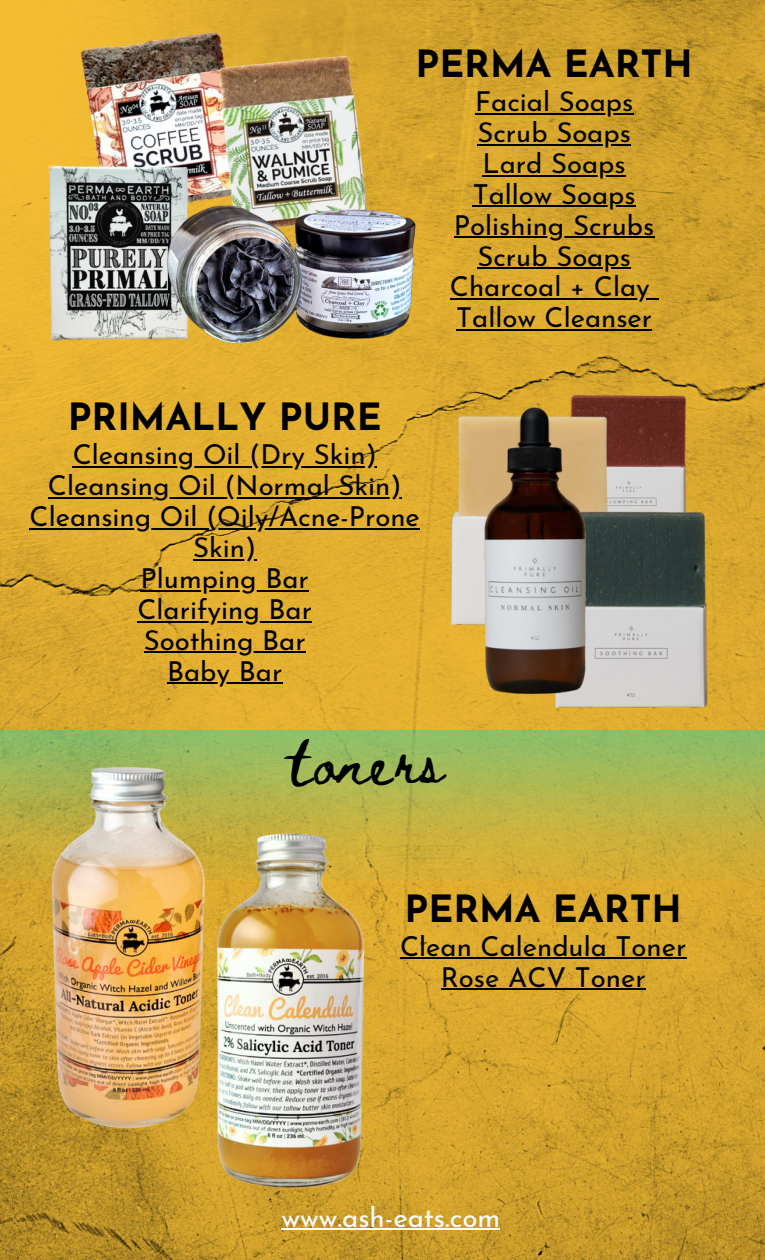
<style>
.page{position:relative;width:765px;height:1260px;background:#fff}
.page>*{position:absolute;margin:0;border:0;box-sizing:border-box;transform-origin:0 0}
.t1{font:42.75px "Beth Ellen";letter-spacing:.05em;color:#000}
.t2{font:700 37.5px "Josefin Sans";color:#000}
.t3{font:27.62px "Josefin Sans";color:#fff}
.t4{font:27.5px/31px "Josefin Sans";color:#000;text-align:center}
</style>
<div class="page">
<img style="left:0;top:0;width:765px;height:1260px">
<img style="left:0;top:730px;width:765px;height:150px">
<img style="left:35px;top:762px;width:181px;height:374px">
<img style="left:202px;top:823px;width:189px;height:382px">
<img style="left:564px;top:389px;width:128px;height:114px">
<img style="left:443px;top:409px;width:179px;height:222px">
<img style="left:548px;top:503px;width:167px;height:213px">
<img style="left:468px;top:399px;width:128px;height:306px">
<img style="left:69px;top:31px;width:180px;height:168px">
<img style="left:209px;top:54px;width:162px;height:145px">
<img style="left:39px;top:155px;width:154px;height:193px">
<img style="left:159px;top:199px;width:267px;height:149px">
<hr style="left:281px;top:1229px;width:219px;height:1px;background:#fff">
<hr style="left:475px;top:113px;width:158px;height:2px;background:#000">
<hr style="left:477px;top:144px;width:154px;height:2px;background:#000">
<hr style="left:483px;top:175px;width:143px;height:1px;background:#000">
<hr style="left:473px;top:206px;width:163px;height:1px;background:#000">
<hr style="left:454px;top:236px;width:201px;height:2px;background:#000">
<hr style="left:477px;top:267px;width:154px;height:2px;background:#000">
<hr style="left:450px;top:298px;width:200px;height:2px;background:#000">
<svg style="left:650px;top:298px;width:8px;height:2px"></svg>
<hr style="left:456px;top:329px;width:196px;height:2px;background:#000">
<hr style="left:73px;top:466px;width:304px;height:2px;background:#000">
<hr style="left:48px;top:497px;width:354px;height:2px;background:#000">
<hr style="left:30px;top:528px;width:390px;height:2px;background:#000">
<hr style="left:193px;top:559px;width:63px;height:2px;background:#000">
<hr style="left:141px;top:590px;width:168px;height:2px;background:#000">
<hr style="left:138px;top:621px;width:174px;height:1px;background:#000">
<hr style="left:144px;top:652px;width:162px;height:1px;background:#000">
<hr style="left:167px;top:682px;width:115px;height:2px;background:#000">
<hr style="left:400px;top:958px;width:286px;height:1px;background:#000">
<hr style="left:441px;top:988px;width:205px;height:2px;background:#000">
<p class="t2" style="left:416px;top:49px;width:279px">PERMA EARTH</p>
<p class="t4" style="left:475px;top:88px;width:160px">Facial Soaps</p>
<p class="t4" style="left:477px;top:119px;width:155px">Scrub Soaps</p>
<p class="t4" style="left:483px;top:150px;width:145px">Lard Soaps</p>
<p class="t4" style="left:473px;top:181px;width:165px">Tallow Soaps</p>
<p class="t4" style="left:454px;top:212px;width:202px">Polishing Scrubs</p>
<p class="t4" style="left:477px;top:243px;width:155px">Scrub Soaps</p>
<p class="t4" style="left:450px;top:274px;width:201px">Charcoal + Clay</p>
<p class="t4" style="left:456px;top:305px;width:197px">Tallow Cleanser</p>
<p class="t2" style="left:68px;top:402px;width:315px">PRIMALLY PURE</p>
<p class="t4" style="left:73px;top:442px;width:306px">Cleansing Oil (Dry Skin)</p>
<p class="t4" style="left:48px;top:473px;width:355px">Cleansing Oil (Normal Skin)</p>
<p class="t4" style="left:30px;top:504px;width:392px">Cleansing Oil (Oily/Acne-Prone<br>Skin)</p>
<p class="t4" style="left:141px;top:565px;width:170px">Plumping Bar</p>
<p class="t4" style="left:138px;top:596px;width:176px">Clarifying Bar</p>
<p class="t4" style="left:144px;top:627px;width:163px">Soothing Bar</p>
<p class="t4" style="left:167px;top:658px;width:117px">Baby Bar</p>
<p class="t1" style="left:291px;top:743px;width:154px">toners</p>
<p class="t2" style="left:405px;top:894px;width:279px">PERMA EARTH</p>
<p class="t4" style="left:400px;top:933px;width:288px">Clean Calendula Toner</p>
<p class="t4" style="left:441px;top:964px;width:206px">Rose ACV Toner</p>
<p class="t3" style="left:281px;top:1206px;width:220px">www.ash-eats.com</p>
</div>
